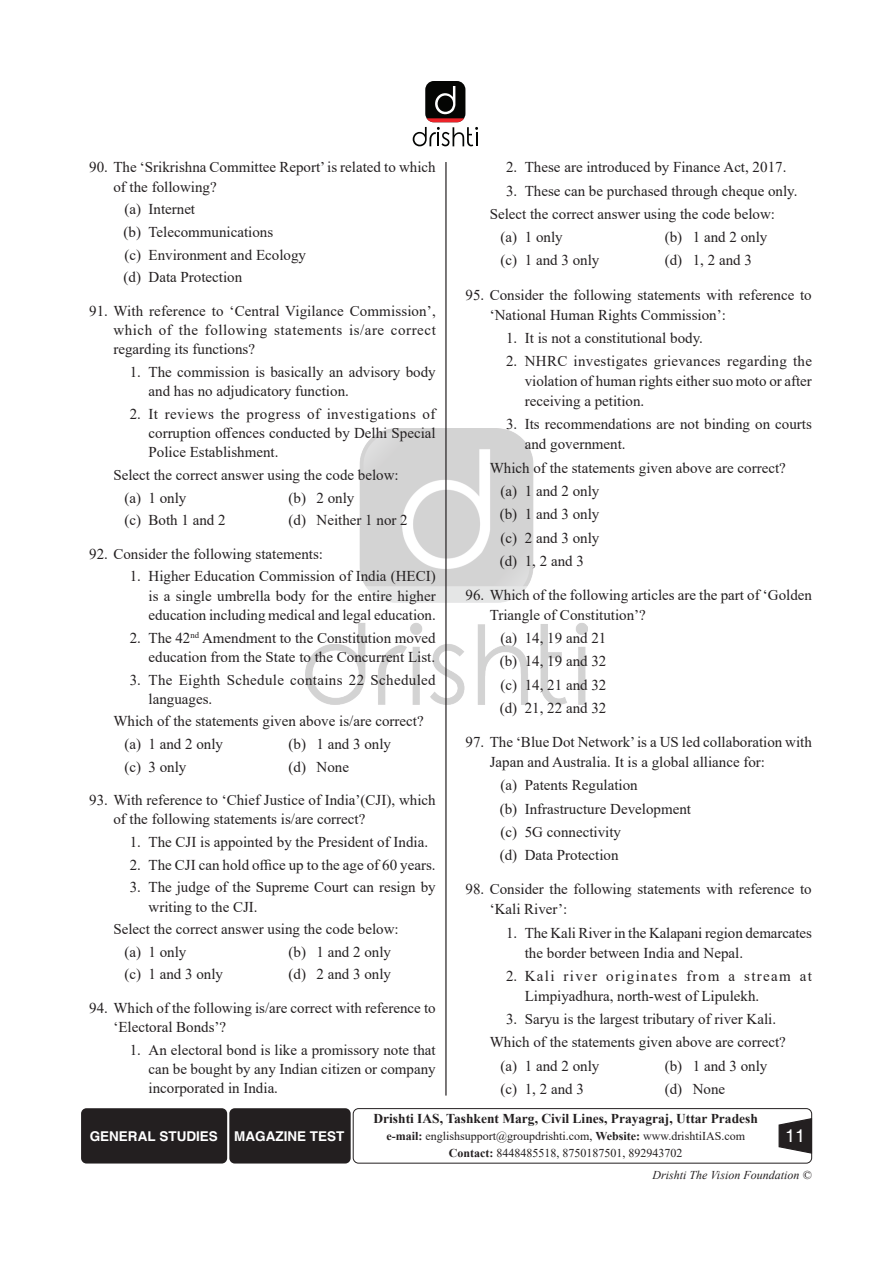
<style>
.page{position:relative;width:893px;height:1263px;background:#fff}
.page>*{position:absolute;margin:0;border:0;box-sizing:border-box;transform-origin:0 0}
.t1{font:18px "Helvetica";color:#fff}
.Options__1__2__3{font:15px/19.4px "Times New Roman";color:#231f20}
.Indent{font:15px "Times New Roman";color:#231f20}
.Options__1__2__3-2{font:15px/19.4px "Times New Roman";letter-spacing:.02em;color:#231f20}
.t2{font:700 13.5px "Times New Roman";color:#231f20}
.t3{font:700 13.5px "Helvetica";color:#fff}
.t4{font:12px/16.4px "Times New Roman";color:#231f20;text-align:center}
.t5{font:italic 12px "Times New Roman";color:#231f20}
.s1{font-weight:700}
</style>
<div class="page">
<img style="left:305px;top:429px;width:283px;height:275px">
<hr style="left:445px;top:162px;width:2px;height:933px;background:#231f20">
<div style="left:81px;top:1108px;width:146px;height:55px;background:#231f20;border-radius:5px"></div>
<div style="left:229px;top:1108px;width:122px;height:55px;background:#231f20;border-radius:5px"></div>
<div style="left:353px;top:1108px;width:459px;height:55px;border:1px solid #231f20;border-radius:5px"></div>
<svg style="left:778px;top:1117px;width:35px;height:37px"></svg>
<div style="left:425px;top:81px;width:40px;height:41px;background:#040503;border-radius:9px"></div>
<svg style="left:413px;top:86px;width:65px;height:60px"></svg>
<p class="Options__1__2__3" style="left:113px;top:157px;width:324px;text-indent:-24px">90. The ‘Srikrishna Committee Report’ is related to which of the following?</p>
<p class="Options__1__2__3" style="left:124px;top:199px;width:72px">(a) Internet</p>
<p class="Options__1__2__3" style="left:124px;top:222px;width:151px">(b) Telecommunications</p>
<p class="Options__1__2__3" style="left:124px;top:244px;width:183px">(c) Environment and Ecology</p>
<p class="Options__1__2__3" style="left:124px;top:267px;width:120px">(d) Data Protection</p>
<p class="Options__1__2__3" style="left:113px;top:300px;width:324px;text-align:justify;text-indent:-24px">91. With reference to ‘Central Vigilance Commission’, which of the following statements is/are correct regarding its functions?</p>
<p class="Options__1__2__3" style="left:148px;top:362px;width:289px;text-indent:-19px">1. The commission is basically an advisory body and has no adjudicatory function.</p>
<p class="Options__1__2__3" style="left:148px;top:404px;width:289px;text-align:justify;text-indent:-19px">2. It reviews the progress of investigations of corruption offences conducted by Delhi Special Police Establishment.</p>
<p class="Indent" style="left:113px;top:464px;width:287px">Select the correct answer using the code below:</p>
<p class="Options__1__2__3" style="left:124px;top:487px;width:64px">(a) 1 only</p>
<p class="Options__1__2__3" style="left:289px;top:487px;width:67px">(b) 2 only</p>
<p class="Options__1__2__3" style="left:124px;top:510px;width:103px">(c) Both 1 and 2</p>
<p class="Options__1__2__3" style="left:289px;top:510px;width:121px">(d) Neither 1 nor 2</p>
<p class="Options__1__2__3" style="left:89px;top:543px;width:235px">92. Consider the following statements:</p>
<p class="Options__1__2__3" style="left:148px;top:566px;width:289px;text-align:justify;text-indent:-19px">1. Higher Education Commission of India (HECI) is a single umbrella body for the entire higher education including medical and legal education.</p>
<p class="Options__1__2__3" style="left:130px;top:627px;width:307px;text-align:right">2. The 42<sup>nd</sup> Amendment to the Constitution moved education from the State to the Concurrent List.</p>
<p class="Options__1__2__3-2" style="left:148px;top:669px;width:289px;text-indent:-19px">3. The Eighth Schedule contains 22 Scheduled languages.</p>
<p class="Indent" style="left:113px;top:711px;width:312px">Which of the statements given above is/are correct?</p>
<p class="Options__1__2__3" style="left:124px;top:734px;width:100px">(a) 1 and 2 only</p>
<p class="Options__1__2__3" style="left:289px;top:734px;width:104px">(b) 1 and 3 only</p>
<p class="Options__1__2__3" style="left:124px;top:756px;width:64px">(c) 3 only</p>
<p class="Options__1__2__3" style="left:289px;top:756px;width:62px">(d) None</p>
<p class="Options__1__2__3" style="left:113px;top:790px;width:324px;text-indent:-24px">93. With reference to ‘Chief Justice of India’(CJI), which of the following statements is/are correct?</p>
<p class="Options__1__2__3" style="left:130px;top:832px;width:300px">1. The CJI is appointed by the President of India.</p>
<p class="Options__1__2__3" style="left:130px;top:854px;width:307px">2. The CJI can hold office up to the age of 60 years.</p>
<p class="Options__1__2__3" style="left:148px;top:877px;width:289px;text-indent:-19px">3. The judge of the Supreme Court can resign by writing to the CJI.</p>
<p class="Indent" style="left:113px;top:918px;width:287px">Select the correct answer using the code below:</p>
<p class="Options__1__2__3" style="left:124px;top:941px;width:64px">(a) 1 only</p>
<p class="Options__1__2__3" style="left:289px;top:941px;width:104px">(b) 1 and 2 only</p>
<p class="Options__1__2__3" style="left:124px;top:964px;width:100px">(c) 1 and 3 only</p>
<p class="Options__1__2__3" style="left:289px;top:964px;width:104px">(d) 2 and 3 only</p>
<p class="Options__1__2__3" style="left:113px;top:997px;width:324px;text-indent:-24px">94. Which of the following is/are correct with reference to ‘Electoral Bonds’?</p>
<p class="Options__1__2__3" style="left:148px;top:1039px;width:289px;text-align:justify;text-indent:-19px">1. An electoral bond is like a promissory note that can be bought by any Indian citizen or company incorporated in India.</p>
<p class="Options__1__2__3" style="left:506px;top:157px;width:282px">2. These are introduced by Finance Act, 2017.</p>
<p class="Options__1__2__3" style="left:506px;top:180px;width:293px">3. These can be purchased through cheque only.</p>
<p class="Indent" style="left:490px;top:203px;width:287px">Select the correct answer using the code below:</p>
<p class="Options__1__2__3" style="left:501px;top:227px;width:64px">(a) 1 only</p>
<p class="Options__1__2__3" style="left:665px;top:227px;width:104px">(b) 1 and 2 only</p>
<p class="Options__1__2__3" style="left:501px;top:250px;width:100px">(c) 1 and 3 only</p>
<p class="Options__1__2__3" style="left:665px;top:250px;width:89px">(d) 1, 2 and 3</p>
<p class="Options__1__2__3" style="left:490px;top:284px;width:324px;line-height:20px;text-indent:-24px">95. Consider the following statements with reference to ‘National Human Rights Commission’:</p>
<p class="Options__1__2__3" style="left:506px;top:328px;width:198px">1. It is not a constitutional body.</p>
<p class="Options__1__2__3" style="left:525px;top:351px;width:289px;line-height:20px;text-align:justify;text-indent:-19px">2. NHRC investigates grievances regarding the violation of human rights either suo moto or after receiving a petition.</p>
<p class="Options__1__2__3" style="left:525px;top:414px;width:289px;line-height:20.1px;text-indent:-19px">3. Its recommendations are not binding on courts and government.</p>
<p class="Indent" style="left:490px;top:457px;width:298px">Which of the statements given above are correct?</p>
<p class="Options__1__2__3" style="left:501px;top:481px;width:100px">(a) 1 and 2 only</p>
<p class="Options__1__2__3" style="left:500px;top:504px;width:101px">(b) 1 and 3 only</p>
<p class="Options__1__2__3" style="left:501px;top:527px;width:100px">(c) 2 and 3 only</p>
<p class="Options__1__2__3" style="left:500px;top:551px;width:86px">(d) 1, 2 and 3</p>
<p class="Options__1__2__3" style="left:490px;top:584px;width:324px;line-height:20.1px;text-indent:-24px">96. Which of the following articles are the part of ‘Golden<br>Triangle of Constitution’?</p>
<p class="Options__1__2__3" style="left:501px;top:628px;width:107px">(a) 14, 19 and 21</p>
<p class="Options__1__2__3" style="left:500px;top:651px;width:108px">(b) 14, 19 and 32</p>
<p class="Options__1__2__3" style="left:501px;top:674px;width:107px">(c) 14, 21 and 32</p>
<p class="Options__1__2__3" style="left:500px;top:698px;width:108px">(d) 21, 22 and 32</p>
<p class="Options__1__2__3" style="left:490px;top:731px;width:324px;line-height:20.1px;text-indent:-24px">97. The ‘Blue Dot Network’ is a US led collaboration with<br>Japan and Australia. It is a global alliance for:</p>
<p class="Options__1__2__3" style="left:501px;top:775px;width:139px">(a) Patents Regulation</p>
<p class="Options__1__2__3" style="left:500px;top:798px;width:193px">(b) Infrastructure Development</p>
<p class="Options__1__2__3" style="left:501px;top:822px;width:122px">(c) 5G connectivity</p>
<p class="Options__1__2__3" style="left:500px;top:845px;width:120px">(d) Data Protection</p>
<p class="Options__1__2__3" style="left:490px;top:879px;width:324px;line-height:20px;text-indent:-24px">98. Consider the following statements with reference to ‘Kali River’:</p>
<p class="Options__1__2__3" style="left:525px;top:922px;width:289px;line-height:20.1px;text-indent:-19px">1. The Kali River in the Kalapani region demarcates the border between India and Nepal.</p>
<p class="Options__1__2__3" style="left:525px;top:965px;width:289px;line-height:20.1px;text-indent:-19px">2. Kali river originates from a stream at<br>Limpiyadhura, north-west of Lipulekh.</p>
<p class="Options__1__2__3" style="left:506px;top:1009px;width:272px">3. Saryu is the largest tributary of river Kali.</p>
<p class="Indent" style="left:490px;top:1032px;width:298px">Which of the statements given above are correct?</p>
<p class="Options__1__2__3" style="left:501px;top:1055px;width:100px">(a) 1 and 2 only</p>
<p class="Options__1__2__3" style="left:665px;top:1055px;width:104px">(b) 1 and 3 only</p>
<p class="Options__1__2__3" style="left:501px;top:1079px;width:85px">(c) 1, 2 and 3</p>
<p class="Options__1__2__3" style="left:665px;top:1079px;width:62px">(d) None</p>
<p class="t3" style="left:90px;top:1128px;width:256px">GENERAL STUDIES MAGAZINE TEST</p>
<p class="t2" style="left:373px;top:1108px;width:386px">Drishti IAS, Tashkent Marg, Civil Lines, Prayagraj, Uttar Pradesh</p>
<p class="t4" style="left:386px;top:1128px;width:360px"><span class="s1">e-mail:</span> englishsupport@groupdrishti.com, <span class="s1">Website:</span> www.drishtiIAS.com<br><span class="s1">Contact:</span> 8448485518, 8750187501, 892943702</p>
<p class="t1" style="left:785px;top:1125px;width:22px">11</p>
<p class="t5" style="left:652px;top:1167px;width:160px">Drishti The Vision Foundation ©</p>
</div>
